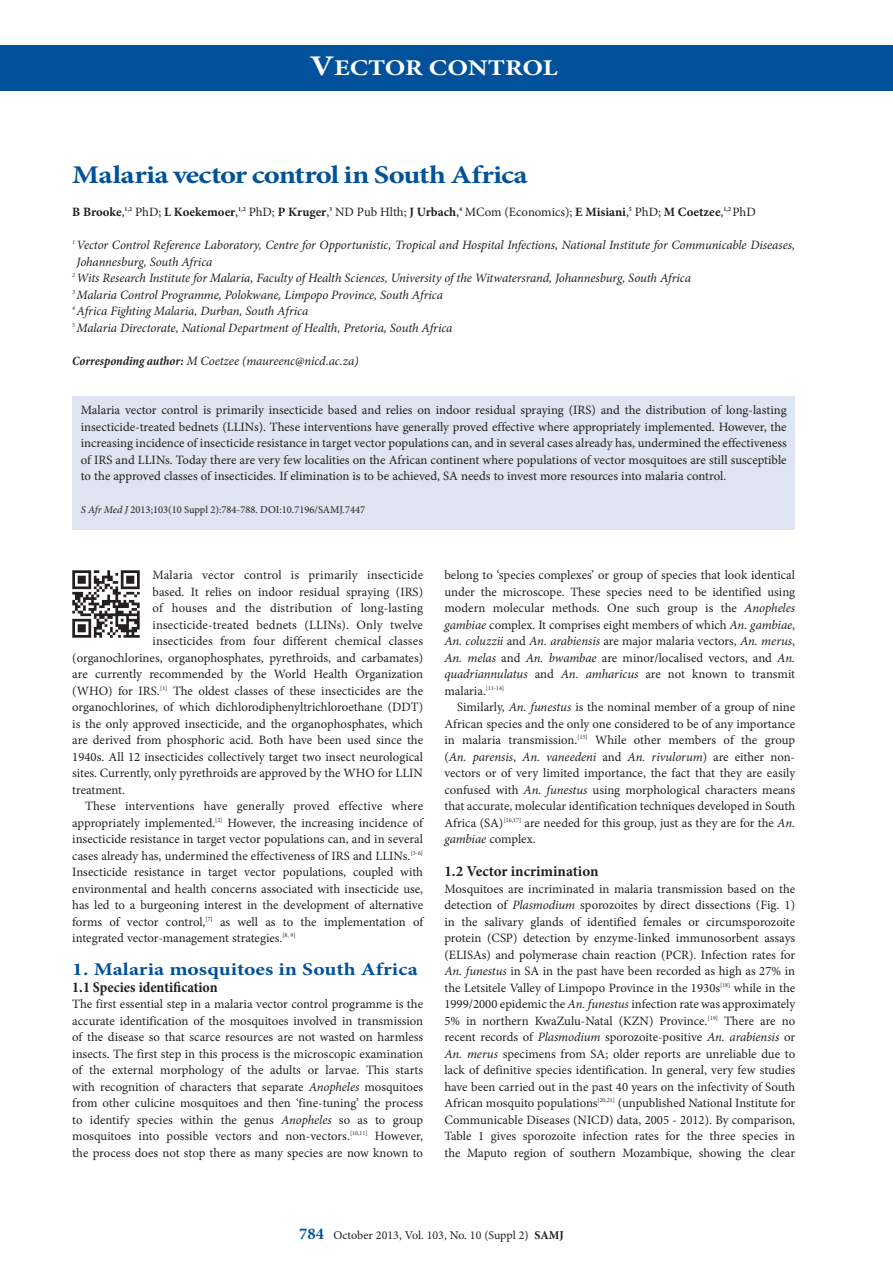
<style>
.page{position:relative;width:893px;height:1263px;background:#fff}
.page>*{position:absolute;margin:0;border:0;box-sizing:border-box;transform-origin:0 0}
.A_HEAD{font:700 25.5px "Minion Pro";letter-spacing:-.025em;color:#01529a;scale:1.2 1}
.t1{font:700 22.5px "Minion Pro";letter-spacing:-.005em;color:#fff;scale:1.2 1}
.B_HEAD{font:700 18px "Minion Pro";color:#01529a;scale:1.2 1}
.C_HEAD{font:700 condensed 15px "Minion Pro";color:#231f20}
.C_HEAD-2{font:700 15px "Minion Pro";color:#231f20}
.BODY_TEXT_1ST_PARAGR{font:12.75px/16.5px "Minion Pro";color:#231f20;text-align:justify}
.BODY_TEXT_INDENT{font:12.75px/16.5px "Minion Pro";letter-spacing:-.005em;color:#231f20;text-align:justify}
.AUTHORS_DETAILS{font:italic 12.75px/16.5px "Minion Pro";letter-spacing:-.01em;color:#231f20}
.AUTHORS_NAME_UNDER_A{font:700 12.75px "Minion Pro";color:#231f20}
.CORRESPONDING_AUTHOR{font:italic 12.75px "Minion Pro";letter-spacing:-.005em;color:#231f20}
.t2{font:12px "Minion Pro";color:#231f20}
.S_AFR_MED{font:10.5px "Minion Pro";color:#231f20}
.s1{font-size:28.5px}
.s2{font-weight:400}
.s3{font-weight:700;font-stretch:condensed}
.s4{font-style:italic}
.s5{font-weight:700;font-size:16.5px;color:#01529a}
.s6{font-weight:700}
</style>
<div class="page">
<div style="left:0;top:45px;width:893px;height:45px;background:#01529a"></div>
<div style="left:72px;top:396px;width:723px;height:134px;background:#dee4f1"></div>
<img style="left:72px;top:570px;width:67px;height:67px">
<h2 class="t1" style="left:310px;top:52px;width:208px"><span class="s1">V</span>ECTOR CONTROL</h2>
<h1 class="A_HEAD" style="left:72px;top:157px;width:381px">Malaria vector control in South Africa</h1>
<p class="AUTHORS_NAME_UNDER_A" style="left:72px;top:203px;width:685px">B Brooke<span class="s2">,</span><sup>1,2</sup> <span class="s2">PhD;</span> L Koekemoer<span class="s2">,</span><sup>1,2</sup> <span class="s2">PhD;</span> P Kruger<span class="s2">,</span><sup>3</sup> <span class="s2">ND Pub Hlth;</span> J Urbach<span class="s2">,</span><sup>4</sup> <span class="s2">MCom (Economics);</span> E Misiani<span class="s2">,</span><sup>5</sup> <span class="s2">PhD;</span> M Coetzee<span class="s2">,</span><sup>1,2</sup> <span class="s2">PhD</span></p>
<p class="AUTHORS_DETAILS" style="left:77px;top:237px;width:720px;text-indent:-4px"><sup>1</sup> Vector Control Reference Laboratory, Centre for Opportunistic, Tropical and Hospital Infections, National Institute for Communicable Diseases,<br>Johannesburg, South Africa</p>
<p class="AUTHORS_DETAILS" style="left:72px;top:270px;width:620px"><sup>2</sup> Wits Research Institute for Malaria, Faculty of Health Sciences, University of the Witwatersrand, Johannesburg, South Africa</p>
<p class="AUTHORS_DETAILS" style="left:72px;top:286px;width:372px"><sup>3</sup> Malaria Control Programme, Polokwane, Limpopo Province, South Africa</p>
<p class="AUTHORS_DETAILS" style="left:72px;top:303px;width:237px"><sup>4</sup> Africa Fighting Malaria, Durban, South Africa</p>
<p class="AUTHORS_DETAILS" style="left:72px;top:319px;width:382px"><sup>5</sup> Malaria Directorate, National Department of Health, Pretoria, South Africa</p>
<p class="CORRESPONDING_AUTHOR" style="left:72px;top:352px;width:288px"><span class="s3">Corresponding author:</span> M Coetzee (maureenc@nicd.ac.za)</p>
<p class="BODY_TEXT_1ST_PARAGR" style="left:81px;top:402px;width:707px">Malaria vector control is primarily insecticide based and relies on indoor residual spraying (IRS) and the distribution of long-lasting insecticide-treated bednets (LLINs). These interventions have generally proved effective where appropriately implemented. However, the increasing incidence of insecticide resistance in target vector populations can, and in several cases already has, undermined the effectiveness of IRS and LLINs. Today there are very few localities on the African continent where populations of vector mosquitoes are still susceptible to the approved classes of insecticides. If elimination is to be achieved, SA needs to invest more resources into malaria control.</p>
<p class="S_AFR_MED" style="left:81px;top:503px;width:286px"><span class="s4">S Afr Med J</span> 2013;103(10 Suppl 2):784-788. DOI:10.7196/SAMJ.7447</p>
<p class="BODY_TEXT_1ST_PARAGR" style="left:153px;top:567px;width:272px">Malaria vector control is primarily insecticide</p>
<p class="BODY_TEXT_1ST_PARAGR" style="left:153px;top:583px;width:272px">based. It relies on indoor residual spraying (IRS)</p>
<p class="BODY_TEXT_1ST_PARAGR" style="left:153px;top:600px;width:272px">of houses and the distribution of long-lasting</p>
<p class="BODY_TEXT_1ST_PARAGR" style="left:153px;top:616px;width:272px">insecticide-treated bednets (LLINs). Only twelve</p>
<p class="BODY_TEXT_1ST_PARAGR" style="left:153px;top:633px;width:272px">insecticides from four different chemical classes</p>
<p class="BODY_TEXT_1ST_PARAGR" style="left:72px;top:649px;width:352px">(organochlorines, organophosphates, pyrethroids, and carbamates)</p>
<p class="BODY_TEXT_1ST_PARAGR" style="left:72px;top:666px;width:352px">are currently recommended by the World Health Organization</p>
<p class="BODY_TEXT_1ST_PARAGR" style="left:72px;top:682px;width:352px">(WHO) for IRS.<sup>[1]</sup> The oldest classes of these insecticides are the</p>
<p class="BODY_TEXT_1ST_PARAGR" style="left:72px;top:699px;width:352px">organochlorines, of which dichlorodiphenyltrichloroethane (DDT)</p>
<p class="BODY_TEXT_1ST_PARAGR" style="left:72px;top:715px;width:352px">is the only approved insecticide, and the organophosphates, which</p>
<p class="BODY_TEXT_1ST_PARAGR" style="left:72px;top:732px;width:352px">are derived from phosphoric acid. Both have been used since the</p>
<p class="BODY_TEXT_1ST_PARAGR" style="left:72px;top:748px;width:352px">1940s. All 12 insecticides collectively target two insect neurological</p>
<p class="BODY_TEXT_1ST_PARAGR" style="left:72px;top:765px;width:352px">sites. Currently, only pyrethroids are approved by the WHO for LLIN</p>
<p class="BODY_TEXT_1ST_PARAGR" style="left:72px;top:781px;width:54px">treatment.</p>
<p class="BODY_TEXT_INDENT" style="left:72px;top:798px;width:352px;text-indent:13px">These interventions have generally proved effective where appropriately implemented.<sup>[2]</sup> However, the increasing incidence of insecticide resistance in target vector populations can, and in several cases already has, undermined the effectiveness of IRS and LLINs.<sup>[3-6] </sup>Insecticide resistance in target vector populations, coupled with environmental and health concerns associated with insecticide use, has led to a burgeoning interest in the development of alternative forms of vector control,<sup>[7]</sup> as well as to the implementation of integrated vector-management strategies.<sup>[8,</sup> <sup>9]</sup></p>
<h2 class="B_HEAD" style="left:72px;top:957px;width:290px">1. Malaria mosquitoes in South Africa</h2>
<h3 class="C_HEAD" style="left:72px;top:976px;width:147px">1.1 Species identification</h3>
<p class="BODY_TEXT_1ST_PARAGR" style="left:72px;top:996px;width:352px">The first essential step in a malaria vector control programme is the accurate identification of the mosquitoes involved in transmission of the disease so that scarce resources are not wasted on harmless insects. The first step in this process is the microscopic examination of the external morphology of the adults or larvae. This starts with recognition of characters that separate <span class="s4">Anopheles</span> mosquitoes from other culicine mosquitoes and then ‘fine-tuning’ the process to identify species within the genus <span class="s4">Anopheles</span> so as to group mosquitoes into possible vectors and non-vectors.<sup>[10,11]</sup> However, the process does not stop there as many species are now known to</p>
<p class="BODY_TEXT_1ST_PARAGR" style="left:444px;top:567px;width:352px">belong to ‘species complexes’ or group of species that look identical under the microscope. These species need to be identified using modern molecular methods. One such group is the <span class="s4">Anopheles gambiae</span> complex. It comprises eight members of which <span class="s4">An. gambiae</span>, <span class="s4">An. coluzzii</span> and <span class="s4">An. arabiensis</span> are major malaria vectors, <span class="s4">An. merus</span>, <span class="s4">An. melas</span> and <span class="s4">An. bwambae</span> are minor/localised vectors, and <span class="s4">An. quadriannulatus</span> and <span class="s4">An. amharicus</span> are not known to transmit malaria.<sup>[11-14]</sup></p>
<p class="BODY_TEXT_INDENT" style="left:444px;top:699px;width:352px;text-indent:13px">Similarly, <span class="s4">An. funestus</span> is the nominal member of a group of nine African species and the only one considered to be of any importance in malaria transmission.<sup>[15]</sup> While other members of the group (<span class="s4">An. parensis</span>, <span class="s4">An. vaneedeni</span> and <span class="s4">An. rivulorum</span>) are either non&shy;vectors or of very limited importance, the fact that they are easily confused with <span class="s4">An. funestus</span> using morphological characters means that accurate, molecular identification techniques developed in South Africa (SA)<sup>[16,17]</sup> are needed for this group, just as they are for the <span class="s4">An. gambiae</span> complex.</p>
<h3 class="C_HEAD-2" style="left:444px;top:861px;width:156px">1.2 Vector incrimination</h3>
<p class="BODY_TEXT_1ST_PARAGR" style="left:444px;top:880px;width:352px">Mosquitoes are incriminated in malaria transmission based on the detection of <span class="s4">Plasmodium</span> sporozoites by direct dissections (Fig. 1) in the salivary glands of identified females or circumsporozoite protein (CSP) detection by enzyme-linked immunosorbent assays (ELISAs) and polymerase chain reaction (PCR). Infection rates for <span class="s4">An. funestus</span> in SA in the past have been recorded as high as 27% in the Letsitele Valley of Limpopo Province in the 1930s<sup>[18]</sup> while in the 1999/2000 epidemic the <span class="s4">An. funestus</span> infection rate was approximately 5% in northern KwaZulu-Natal (KZN) Province.<sup>[19]</sup> There are no recent records of <span class="s4">Plasmodium</span> sporozoite-positive <span class="s4">An. arabiensis</span> or <span class="s4">An. merus</span> specimens from SA; older reports are unreliable due to lack of definitive species identification. In general, very few studies have been carried out in the past 40 years on the infectivity of South African mosquito populations<sup>[20,21]</sup> (unpublished National Institute for Communicable Diseases (NICD) data, 2005 - 2012). By comparison, Table 1 gives sporozoite infection rates for the three species in the Maputo region of southern Mozambique, showing the clear</p>
<p class="t2" style="left:299px;top:1227px;width:266px"><span class="s5">784</span> October 2013, Vol. 103, No. 10 (Suppl 2) <span class="s6">SAMJ</span></p>
</div>
